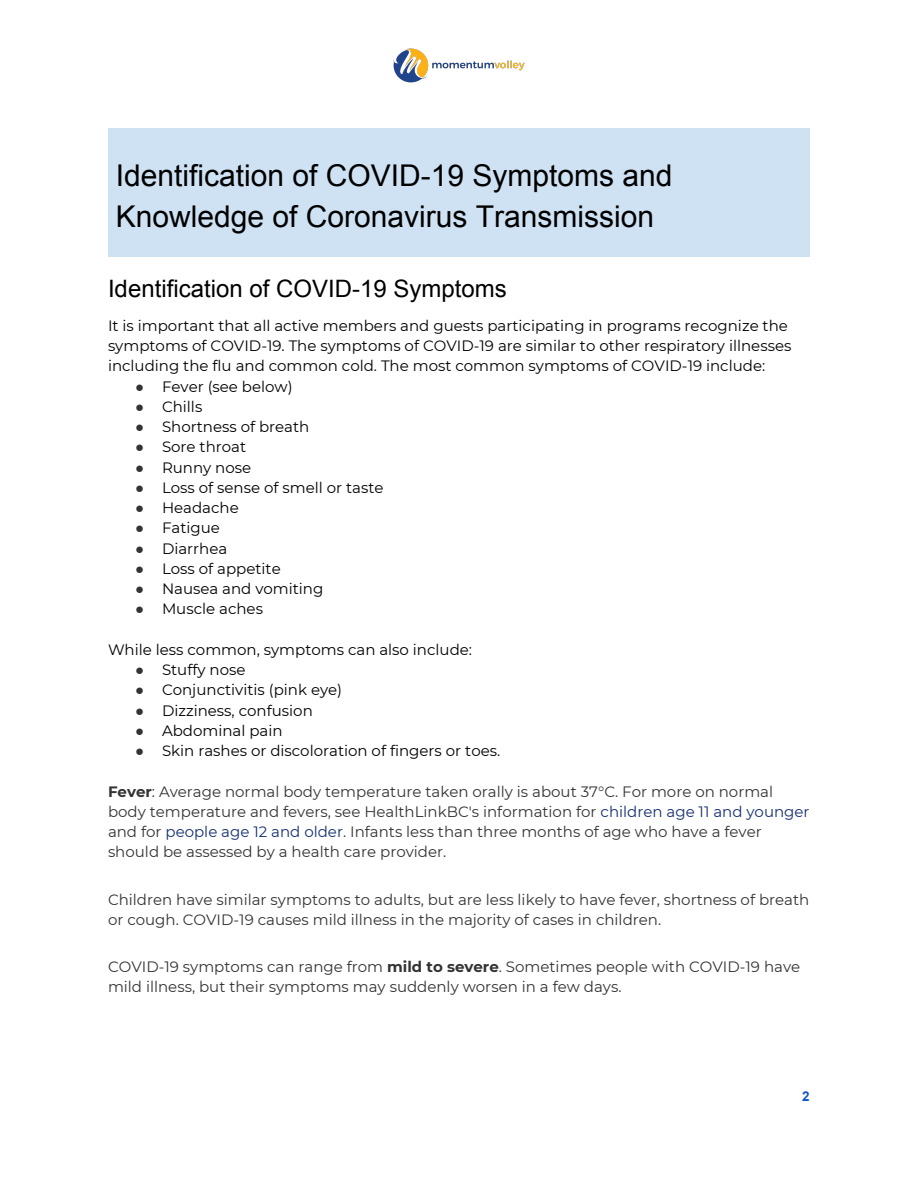
<style>
.page{position:relative;width:918px;height:1188px;background:#fff}
.page>*{position:absolute;margin:0;border:0;box-sizing:border-box;transform-origin:0 0}
.t1{font:30px/41.7px "Arial";color:#000}
.t2{font:24px "Arial";color:#000}
.t3{font:15px/20.2px "Montserrat";color:#333}
.t4{font:15px/20.2px "Montserrat";color:#000}
.t5{font:700 13.5px "Arial";color:#15c}
.s1{font-family:"Arial";color:#333}
.s2{font-weight:700}
.s3{color:#152f6f}
</style>
<div class="page">
<img style="left:393px;top:48px;width:132px;height:34px">
<div style="left:108px;top:128px;width:702px;height:128px;background:#cfe2f3"></div>
<h1 class="t1" style="left:116px;top:154px;width:558px">Identification of COVID-19 Symptoms and<br>Knowledge of Coronavirus Transmission</h1>
<h2 class="t2" style="left:108px;top:275px;width:400px">Identification of COVID-19 Symptoms</h2>
<p class="t4" style="left:108px;top:315px;width:685px">It is important that all active members and guests participating in programs recognize the symptoms of COVID-19. The symptoms of COVID-19 are similar to other respiratory illnesses including the flu and common cold. The most common symptoms of COVID-19 include:</p>
<p class="t4" style="left:135px;top:376px;width:159px"><span class="s1">●</span> Fever (see below)</p>
<p class="t4" style="left:135px;top:396px;width:69px"><span class="s1">●</span> Chills</p>
<p class="t4" style="left:135px;top:416px;width:176px"><span class="s1">●</span> Shortness of breath</p>
<p class="t4" style="left:135px;top:437px;width:113px"><span class="s1">●</span> Sore throat</p>
<p class="t4" style="left:135px;top:457px;width:118px"><span class="s1">●</span> Runny nose</p>
<p class="t4" style="left:135px;top:477px;width:250px"><span class="s1">●</span> Loss of sense of smell or taste</p>
<p class="t4" style="left:135px;top:497px;width:105px"><span class="s1">●</span> Headache</p>
<p class="t4" style="left:135px;top:518px;width:86px"><span class="s1">●</span> Fatigue</p>
<p class="t4" style="left:135px;top:538px;width:94px"><span class="s1">●</span> Diarrhea</p>
<p class="t4" style="left:135px;top:558px;width:147px"><span class="s1">●</span> Loss of appetite</p>
<p class="t4" style="left:135px;top:578px;width:190px"><span class="s1">●</span> Nausea and vomiting</p>
<p class="t4" style="left:135px;top:599px;width:130px"><span class="s1">●</span> Muscle aches</p>
<p class="t4" style="left:108px;top:639px;width:366px">While less common, symptoms can also include:</p>
<p class="t4" style="left:135px;top:659px;width:112px"><span class="s1">●</span> Stuffy nose</p>
<p class="t4" style="left:135px;top:680px;width:209px"><span class="s1">●</span> Conjunctivitis (pink eye)</p>
<p class="t4" style="left:135px;top:700px;width:179px"><span class="s1">●</span> Dizziness, confusion</p>
<p class="t4" style="left:135px;top:720px;width:149px"><span class="s1">●</span> Abdominal pain</p>
<p class="t4" style="left:135px;top:740px;width:367px"><span class="s1">●</span> Skin rashes or discoloration of fingers or toes.</p>
<p class="t3" style="left:108px;top:781px;width:703px"><span class="s2">Fever</span>: Average normal body temperature taken orally is about 37°C. For more on normal body temperature and fevers, see HealthLinkBC's information for <span class="s3">children age 11 and younger </span>and for <span class="s3">people age 12 and older</span>. Infants less than three months of age who have a fever should be assessed by a health care provider.</p>
<p class="t3" style="left:108px;top:889px;width:703px">Children have similar symptoms to adults, but are less likely to have fever, shortness of breath or cough. COVID-19 causes mild illness in the majority of cases in children.</p>
<p class="t3" style="left:108px;top:956px;width:694px">COVID-19 symptoms can range from <span class="s2">mild to severe</span>. Sometimes people with COVID-19 have mild illness, but their symptoms may suddenly worsen in a few days.</p>
<p class="t5" style="left:802px;top:1089px;width:9px">2</p>
</div>
